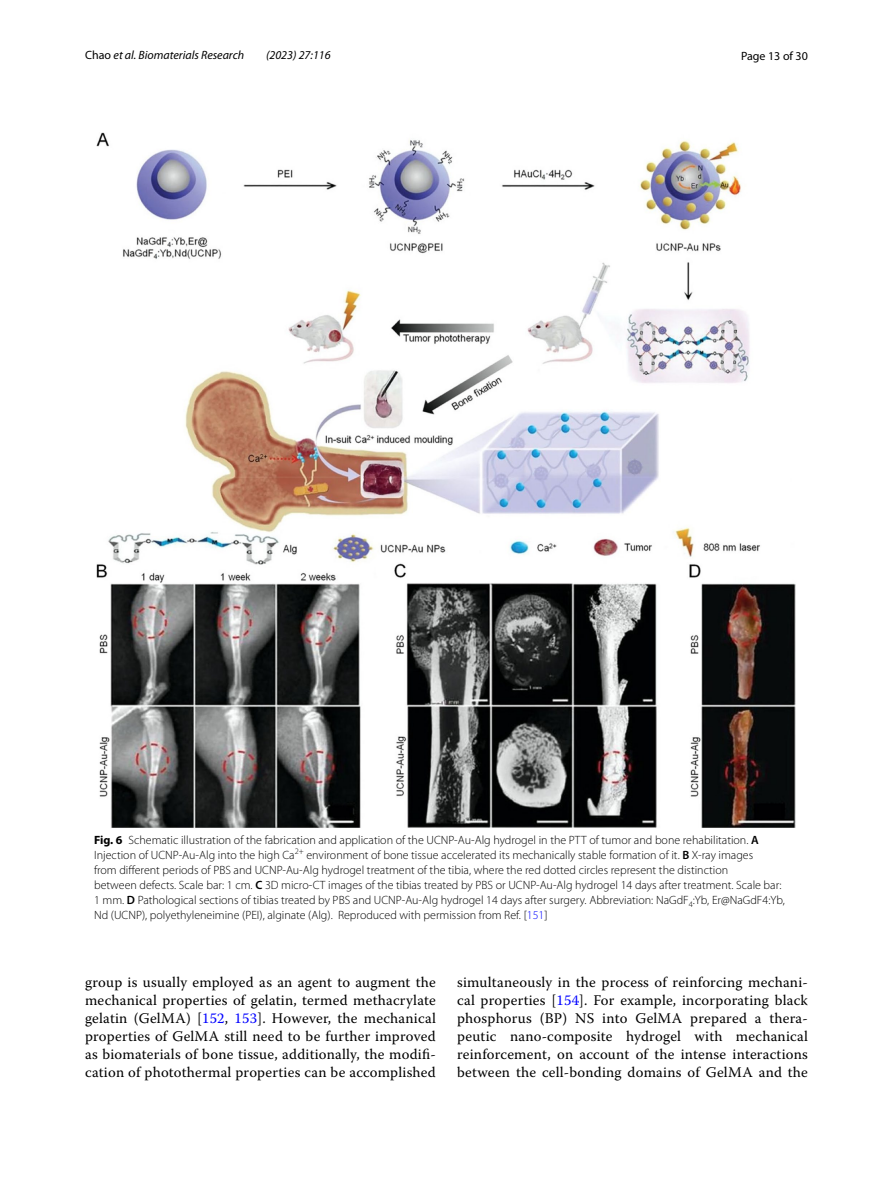
<style>
.page{position:relative;width:893px;height:1187px;background:#fff}
.page>*{position:absolute;margin:0;border:0;box-sizing:border-box;transform-origin:0 0}
.t1{font:14.7px/18px "Warnock Pro";letter-spacing:.015em;color:#000;text-align:justify}
.t2{font:300 12px/15px "Myriad Pro";color:#000}
.t3{font:italic 12px "Myriad Pro";color:#000}
.t4{font:12px "Myriad Pro";color:#000}
.s1{font-style:normal}
.s2{font-weight:700}
.s3{font-weight:600}
.s4{color:#00f}
</style>
<div class="page">
<img style="left:96px;top:133px;width:700px;height:695px">
<p class="t3" style="left:85px;top:48px;width:161px"><span class="s1">Chao</span> et al. Biomaterials Research</p>
<p class="t3" style="left:266px;top:48px;width:66px">(2023) 27:116</p>
<p class="t4" style="left:741px;top:48px;width:68px">Page 13 of 30</p>
<p class="t2" style="left:94px;top:832px;width:692px"><span class="s2">Fig. 6</span> Schematic illustration of the fabrication and application of the UCNP-Au-Alg hydrogel in the PTT of tumor and bone rehabilitation. <span class="s3">A </span>Injection of UCNP-Au-Alg into the high Ca<sup>2+</sup> environment of bone tissue accelerated its mechanically stable formation of it. <span class="s3">B</span> X-ray images<br>from different periods of PBS and UCNP-Au-Alg hydrogel treatment of the tibia, where the red dotted circles represent the distinction<br>between defects. Scale bar: 1 cm. <span class="s3">C</span> 3D micro-CT images of the tibias treated by PBS or UCNP-Au-Alg hydrogel 14 days after treatment. Scale bar:<br>1 mm. <span class="s3">D</span> Pathological sections of tibias treated by PBS and UCNP-Au-Alg hydrogel 14 days after surgery. Abbreviation: NaGdF<sub>4</sub>:Yb, Er@NaGdF4:Yb, Nd (UCNP), polyethyleneimine (PEI), alginate (Alg). Reproduced with permission from Ref. [<span class="s4">151</span>]</p>
<p class="t1" style="left:85px;top:972px;width:352px">group is usually employed as an agent to augment the mechanical properties of gelatin, termed methacrylate gelatin (GelMA) [<span class="s4">152</span>, <span class="s4">153</span>]. However, the mechanical properties of GelMA still need to be further improved as biomaterials of bone tissue, additionally, the modifi&shy;cation of photothermal properties can be accomplished</p>
<p class="t1" style="left:457px;top:972px;width:352px">simultaneously in the process of reinforcing mechani&shy;cal properties [<span class="s4">154</span>]. For example, incorporating black phosphorus (BP) NS into GelMA prepared a thera&shy;peutic nano-composite hydrogel with mechanical reinforcement, on account of the intense interactions between the cell-bonding domains of GelMA and the</p>
</div>
